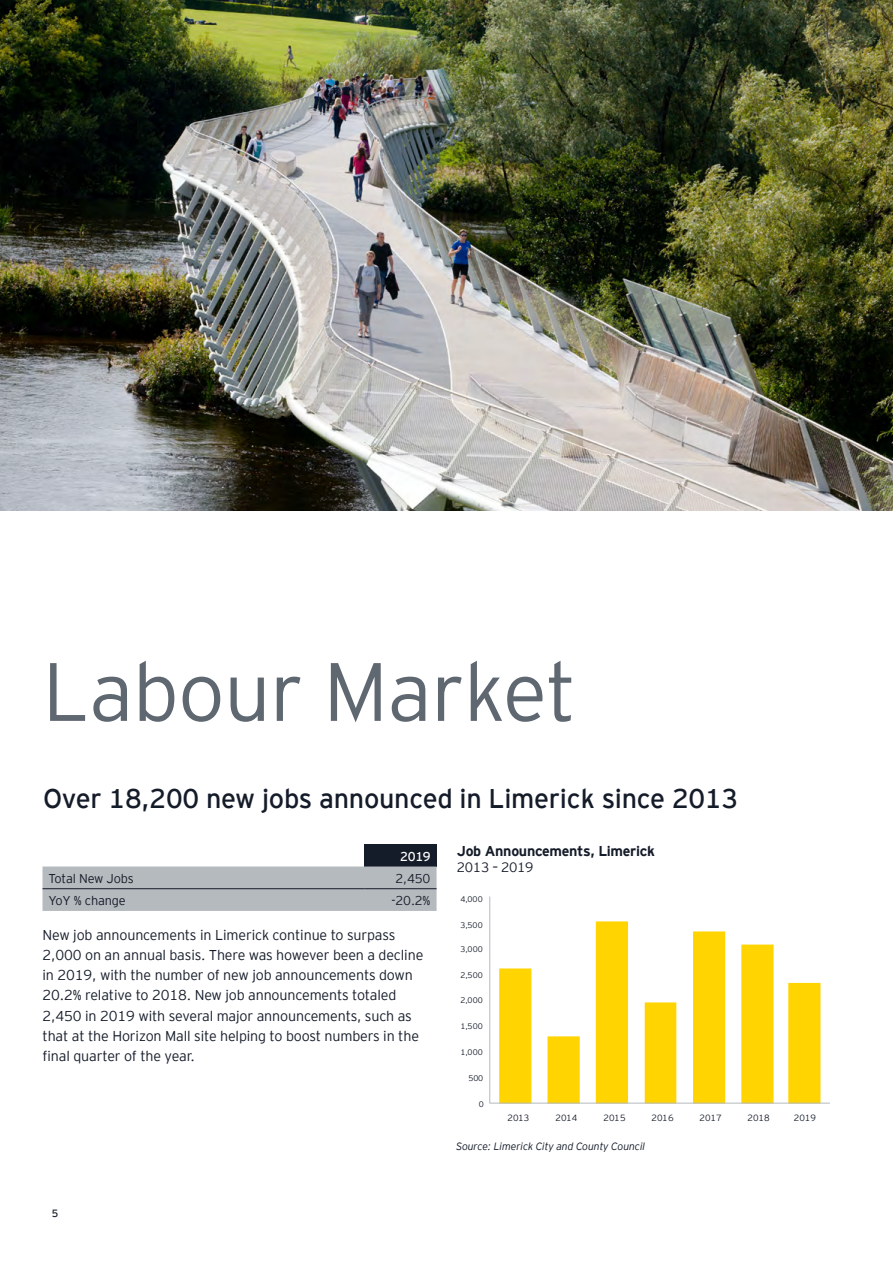
<style>
.page{position:relative;width:893px;height:1263px;background:#fff}
.page>*{position:absolute;margin:0;border:0;box-sizing:border-box;transform-origin:0 0}
.t1{font:300 82.5px "EY Interstate";letter-spacing:-.01em;color:#5f6771}
.t2{font:27px "EY Interstate";letter-spacing:-.01em;color:#151c29}
.t3{font:300 14.25px/20.2px "EY Interstate";letter-spacing:-.01em;color:#151c29}
.t4{font:700 14.25px "EY Interstate";letter-spacing:-.02em;color:#151c29}
.t5{font:300 13.5px "EY Interstate";letter-spacing:-.02em;color:#151c29}
.t6{font:300 12.75px "EY Interstate";letter-spacing:-.01em;color:#151c29}
.t7{font:12.75px "EY Interstate";color:#fff}
.t8{font:italic 300 10.5px "EY Interstate";letter-spacing:-.01em;color:#151c29}
.t9{font:10.5px "EY Interstate";color:#151c29}
.t10{font:300 9px "EY Interstate";letter-spacing:.015em;color:#151c29}
.t11{font:300 8.1px "EY Interstate";letter-spacing:.015em;color:#151c29}
</style>
<div class="page">
<img style="left:0;top:0;width:893px;height:510px">
<svg style="left:489px;top:896px;width:341px;height:208px"></svg>
<div style="left:364px;top:844px;width:73px;height:22px;background:#151c29"></div>
<div style="left:43px;top:866px;width:394px;height:45px;background:#b4babd"></div>
<hr style="left:43px;top:888px;width:321px;height:1px;background:#151c29">
<hr style="left:364px;top:888px;width:73px;height:1px;background:#151c29">
<h1 class="t1" style="left:43px;top:633px;width:535px">Labour Market</h1>
<h2 class="t2" style="left:43px;top:779px;width:697px">Over 18,200 new jobs announced in Limerick since 2013</h2>
<p class="t7" style="left:400px;top:847px;width:32px">2019</p>
<p class="t6" style="left:49px;top:869px;width:87px">Total New Jobs</p>
<p class="t6" style="left:395px;top:869px;width:37px">2,450</p>
<p class="t6" style="left:49px;top:891px;width:79px">YoY % change</p>
<p class="t6" style="left:391px;top:891px;width:41px">-20.2%</p>
<p class="t3" style="left:43px;top:924px;width:382px">New job announcements in Limerick continue to surpass 2,000 on an annual basis. There was however been a decline in 2019, with the number of new job announcements down 20.2% relative to 2018. New job announcements totaled 2,450 in 2019 with several major announcements, such as that at the Horizon Mall site helping to boost numbers in the final quarter of the year.</p>
<p class="t9" style="left:52px;top:1206px;width:8px">5</p>
<p class="t4" style="left:457px;top:840px;width:200px">Job Announcements, Limerick</p>
<p class="t5" style="left:457px;top:858px;width:78px">2013 – 2019</p>
<p class="t11" style="left:460px;top:893px;width:24px">4,000</p>
<p class="t11" style="left:460px;top:919px;width:24px">3,500</p>
<p class="t11" style="left:460px;top:943px;width:24px">3,000</p>
<p class="t11" style="left:460px;top:969px;width:24px">2,500</p>
<p class="t11" style="left:460px;top:995px;width:24px">2,000</p>
<p class="t11" style="left:460px;top:1020px;width:24px">1,500</p>
<p class="t11" style="left:460px;top:1046px;width:24px">1,000</p>
<p class="t11" style="left:468px;top:1072px;width:16px">500</p>
<p class="t11" style="left:479px;top:1098px;width:7px">0</p>
<p class="t10" style="left:507px;top:1112px;width:24px">2013</p>
<p class="t10" style="left:555px;top:1112px;width:24px">2014</p>
<p class="t10" style="left:603px;top:1112px;width:24px">2015</p>
<p class="t10" style="left:651px;top:1112px;width:24px">2016</p>
<p class="t10" style="left:699px;top:1112px;width:24px">2017</p>
<p class="t10" style="left:794px;top:1112px;width:24px">2019</p>
<p class="t10" style="left:747px;top:1112px;width:24px">2018</p>
<p class="t8" style="left:456px;top:1138px;width:191px">Source: Limerick City and County Council</p>
</div>
